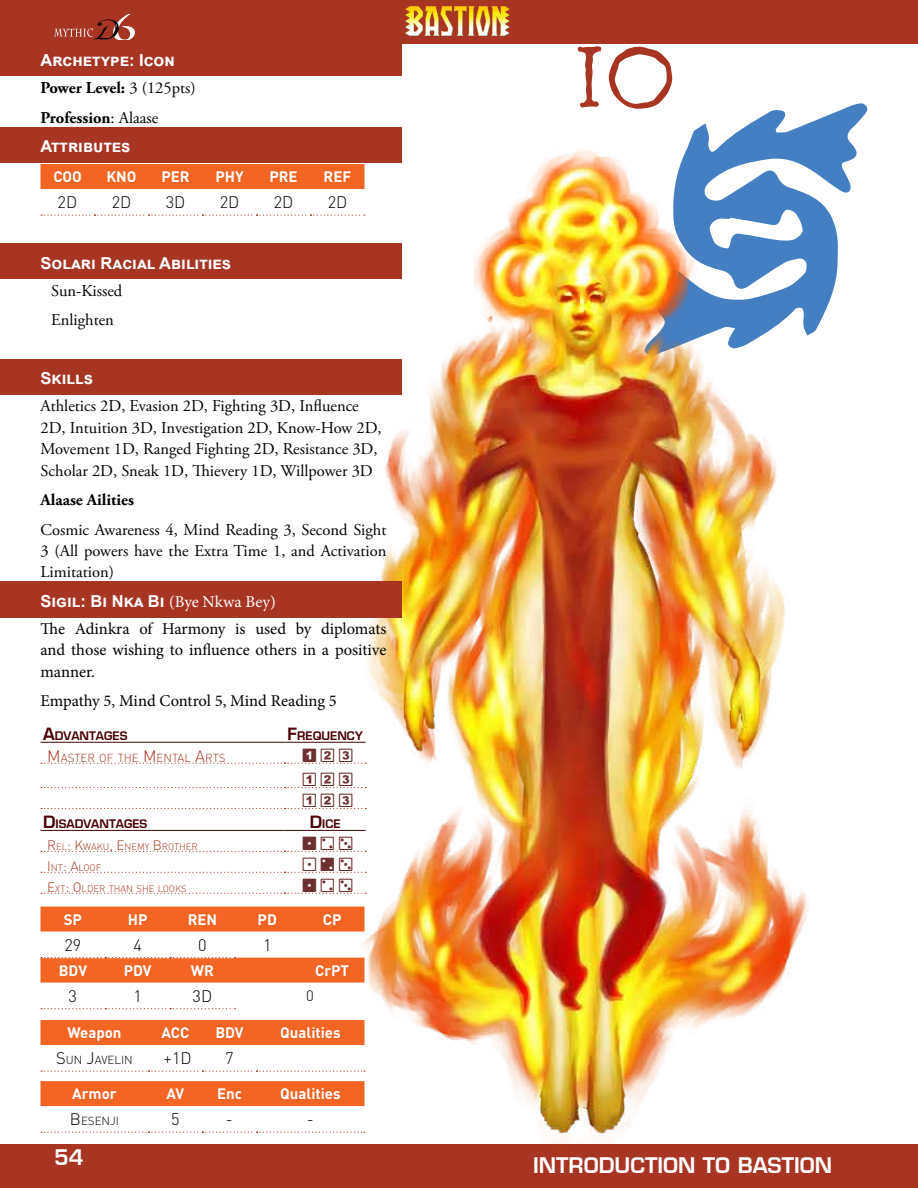
<style>
.page{position:relative;width:918px;height:1188px;background:#fff}
.page>*{position:absolute;margin:0;border:0;box-sizing:border-box;transform-origin:0 0}
.t1{font:90px "Warhorse BB";color:#a83521}
.t2{font:21px "Square 721 Dm Normal";color:#fff}
.t3{font:19.5px/24.3px "Six Sided Dice";letter-spacing:.15em;color:#6e2f31}
.t4{font:16.5px/21.3px "Adobe Garamond Pro";color:#000}
.t5{font:16.5px/21.3px "Minion Pro";color:#000;text-align:justify}
.t6{font:700 16.5px "Arial";color:#fff}
.t7{font:700 16.5px/29.4px "Adobe Garamond Pro";color:#000}
.t8{font:300 16.5px "DIN Pro";color:#000}
.t9{font:700 15px "DIN Pro";color:#fff}
.t10{font:300 15px "DIN Pro";color:#000}
.t11{font:11.55px "Square 721 Dm Normal";color:#4a0004}
.t12{font:300 11.55px "DIN Pro";color:#a83521}
.t13{font:300 11.55px "DIN Pro";color:#000}
.t14{font:300 9.45px "DIN Pro";color:#a83521}
.s1{font-weight:400}
.s2{font-family:"Minion Pro";font-weight:400}
.s3{font-size:16.5px}
.s4{font-size:13.5px}
</style>
<div class="page">
<div style="left:0;top:1145px;width:918px;height:43px;background:#a83521"></div>
<div style="left:0;top:0;width:918px;height:43px;background:#a83521"></div>
<svg style="left:54px;top:14px;width:81px;height:26px"></svg>
<img style="left:405px;top:6px;width:105px;height:30px">
<svg style="left:810px;top:103px;width:58px;height:231px"></svg>
<img style="left:135px;top:54px;width:675px;height:1091px">
<div style="left:0;top:40px;width:401px;height:36px;background:#a83521"></div>
<div style="left:0;top:127px;width:401px;height:35px;background:#a83521"></div>
<div style="left:0;top:243px;width:401px;height:36px;background:#a83521"></div>
<div style="left:0;top:359px;width:401px;height:35px;background:#a83521"></div>
<div style="left:0;top:581px;width:401px;height:37px;background:#a83521"></div>
<div style="left:40px;top:164px;width:324px;height:25px;background:#f26522"></div>
<svg style="left:41px;top:215px;width:324px;height:1px"></svg>
<svg style="left:41px;top:851px;width:325px;height:1px"></svg>
<svg style="left:41px;top:872px;width:325px;height:1px"></svg>
<svg style="left:41px;top:808px;width:325px;height:1px"></svg>
<svg style="left:41px;top:787px;width:325px;height:1px"></svg>
<svg style="left:41px;top:763px;width:325px;height:1px"></svg>
<hr style="left:40px;top:742px;width:245px;height:1px;background:#4a0004">
<hr style="left:285px;top:742px;width:81px;height:1px;background:#4a0004">
<svg style="left:41px;top:893px;width:325px;height:1px"></svg>
<hr style="left:40px;top:830px;width:245px;height:1px;background:#4a0004">
<hr style="left:285px;top:830px;width:81px;height:1px;background:#4a0004">
<svg style="left:40px;top:907px;width:324px;height:76px"></svg>
<svg style="left:41px;top:1008px;width:194px;height:1px"></svg>
<div style="left:40px;top:1020px;width:324px;height:25px;background:#f26522"></div>
<svg style="left:41px;top:1071px;width:324px;height:1px"></svg>
<div style="left:40px;top:1081px;width:324px;height:25px;background:#f26522"></div>
<svg style="left:41px;top:1132px;width:324px;height:1px"></svg>
<p class="t6" style="left:40px;top:49px;width:136px">Archetype: Icon</p>
<p class="t7" style="left:40px;top:74px;width:157px">Power Level: <span class="s1">3 (125pts)<br></span>Profession<span class="s1">: Alaase</span></p>
<p class="t6" style="left:40px;top:135px;width:91px">Attributes</p>
<p class="t9" style="left:53px;top:164px;width:30px">COO</p>
<p class="t9" style="left:106px;top:164px;width:32px">KNO</p>
<p class="t9" style="left:161px;top:164px;width:30px">PER</p>
<p class="t9" style="left:215px;top:164px;width:30px">PHY</p>
<p class="t9" style="left:269px;top:164px;width:30px">PRE</p>
<p class="t9" style="left:324px;top:164px;width:29px">REF</p>
<p class="t8" style="left:58px;top:190px;width:18px">2D</p>
<p class="t8" style="left:112px;top:190px;width:18px">2D</p>
<p class="t8" style="left:166px;top:190px;width:18px">3D</p>
<p class="t8" style="left:220px;top:190px;width:18px">2D</p>
<p class="t8" style="left:274px;top:190px;width:18px">2D</p>
<p class="t8" style="left:328px;top:190px;width:18px">2D</p>
<p class="t6" style="left:41px;top:251px;width:192px">Solari Racial Abilities</p>
<p class="t4" style="left:51px;top:276px;width:73px;line-height:29.4px">Sun-Kissed<br>Enlighten</p>
<p class="t6" style="left:41px;top:367px;width:54px">Skills</p>
<p class="t4" style="left:41px;top:396px;width:343px">Athletics 2D, Evasion 2D, Fighting 3D, Influence 2D, Intuition 3D, Investigation 2D, Know-How 2D, Movement 1D, Ranged Fighting 2D, Resistance 3D, Scholar 2D, Sneak 1D, Thievery 1D, Willpower 3D</p>
<p class="t7" style="left:41px;top:485px;width:95px">Alaase Ailities</p>
<p class="t4" style="left:41px;top:519px;width:347px;text-align:justify">Cosmic Awareness 4, Mind Reading 3, Second Sight 3 (All powers have the Extra Time 1, and Activation Limitation)</p>
<p class="t6" style="left:41px;top:589px;width:237px">Sigil: Bi Nka Bi <span class="s2">(Bye Nkwa Bey)</span></p>
<p class="t5" style="left:41px;top:618px;width:347px">The Adinkra of Harmony is used by diplomats and those wishing to influence others in a positive manner.</p>
<p class="t5" style="left:41px;top:690px;width:298px">Empathy 5, Mind Control 5, Mind Reading 5</p>
<p class="t11" style="left:43px;top:728px;width:86px"><span class="s3">A</span>DVANTAGES</p>
<p class="t11" style="left:288px;top:728px;width:77px"><span class="s3">F</span>REQUENCY</p>
<p class="t12" style="left:47px;top:749px;width:180px"><span class="s3">M</span>ASTER OF THE <span class="s3">M</span> ENTAL <span class="s3">A</span>RTS</p>
<p class="t3" style="left:303px;top:744px;width:53px">aBC<br>ABC</p>
<p class="t3" style="left:303px;top:789px;width:53px">ABC</p>
<p class="t11" style="left:43px;top:816px;width:106px"><span class="s3">D</span>ISADVANTAGES</p>
<p class="t11" style="left:310px;top:816px;width:32px"><span class="s3">D</span>ICE</p>
<p class="t14" style="left:47px;top:839px;width:150px"><span class="s4">R</span>EL<span class="s4">: K</span>WAKU<span class="s4">, E</span>NEMY <span class="s4">B</span>ROTHER</p>
<p class="t3" style="left:303px;top:832px;width:53px">1@#</p>
<p class="t14" style="left:47px;top:860px;width:55px"><span class="s4">I</span> NT<span class="s4">: A</span>LOOF</p>
<p class="t3" style="left:303px;top:853px;width:53px">!2#</p>
<p class="t14" style="left:47px;top:881px;width:141px"><span class="s4">E</span>XT<span class="s4">: O</span> LDER THAN SHE LOOKS</p>
<p class="t3" style="left:303px;top:874px;width:53px">1@#</p>
<p class="t9" style="left:64px;top:907px;width:20px">SP</p>
<p class="t9" style="left:128px;top:907px;width:21px">HP</p>
<p class="t9" style="left:188px;top:907px;width:31px">REN</p>
<p class="t9" style="left:258px;top:907px;width:21px">PD</p>
<p class="t9" style="left:323px;top:907px;width:20px">CP</p>
<p class="t8" style="left:64px;top:932px;width:18px">29</p>
<p class="t8" style="left:133px;top:932px;width:10px">4</p>
<p class="t8" style="left:198px;top:932px;width:10px">0</p>
<p class="t8" style="left:263px;top:932px;width:10px">1</p>
<p class="t9" style="left:59px;top:958px;width:30px">BDV</p>
<p class="t9" style="left:124px;top:958px;width:29px">PDV</p>
<p class="t9" style="left:191px;top:958px;width:25px">WR</p>
<p class="t9" style="left:315px;top:958px;width:36px">CrPT</p>
<p class="t8" style="left:69px;top:983px;width:10px">3</p>
<p class="t8" style="left:133px;top:983px;width:10px">1</p>
<p class="t8" style="left:193px;top:983px;width:18px">3D</p>
<p class="t10" style="left:306px;top:984px;width:9px">0</p>
<p class="t9" style="left:67px;top:1020px;width:56px">Weapon</p>
<p class="t9" style="left:162px;top:1020px;width:29px">ACC</p>
<p class="t9" style="left:215px;top:1020px;width:30px">BDV</p>
<p class="t9" style="left:280px;top:1020px;width:62px">Qualities</p>
<p class="t13" style="left:56px;top:1051px;width:78px"><span class="s3">S</span>UN <span class="s3">J</span>AVELIN</p>
<p class="t8" style="left:164px;top:1046px;width:26px">+1D</p>
<p class="t8" style="left:225px;top:1046px;width:10px">7</p>
<p class="t9" style="left:72px;top:1081px;width:46px">Armor</p>
<p class="t9" style="left:167px;top:1081px;width:19px">AV</p>
<p class="t9" style="left:217px;top:1081px;width:26px">Enc</p>
<p class="t9" style="left:280px;top:1081px;width:62px">Qualities</p>
<p class="t13" style="left:70px;top:1112px;width:51px"><span class="s3">B</span>ESENJI</p>
<p class="t8" style="left:171px;top:1107px;width:10px">5</p>
<p class="t8" style="left:226px;top:1107px;width:9px">-</p>
<p class="t8" style="left:307px;top:1107px;width:9px">-</p>
<p class="t2" style="left:54px;top:1144px;width:31px">54</p>
<h1 class="t1" style="left:573px;top:26px;width:104px">Io</h1>
<p class="t2" style="left:533px;top:1152px;width:301px">INTRODUCTION TO BASTION</p>
</div>
